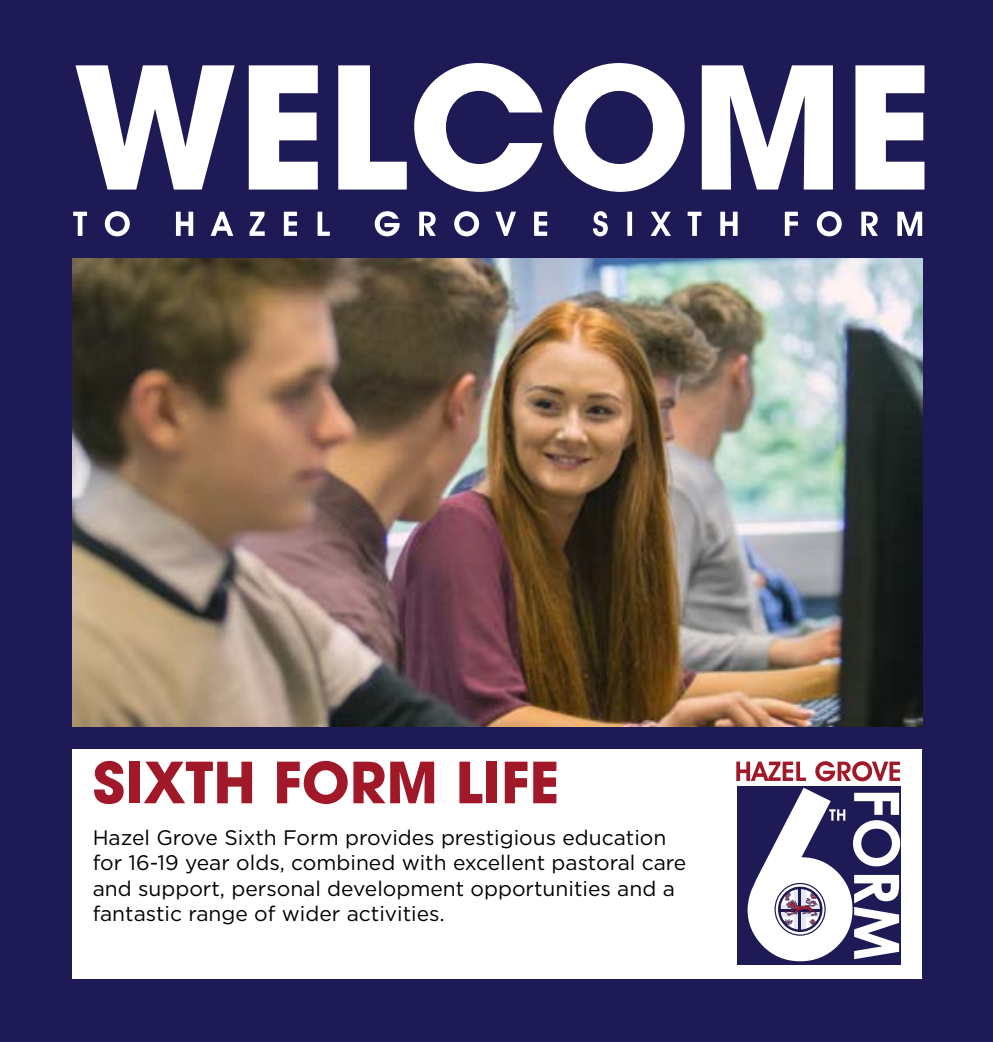
<style>
.page{position:relative;width:993px;height:1042px;background:#fff}
.page>*{position:absolute;margin:0;border:0;box-sizing:border-box;transform-origin:0 0}
.t1{font:700 167.83px "ITC Avant Garde Pro";color:#fff}
.t2{font:700 56.35px "ITC Avant Garde Pro";color:#a11928}
.t3{font:21px/25.2px "Gotham";color:#000}
.s1{font-family:"Minion Pro"}
</style>
<div class="page">
<div style="left:0;top:0;width:992px;height:1042px;background:#1d1a55"></div>
<svg style="left:73px;top:211px;width:848px;height:25px"></svg>
<img style="left:73px;top:258px;width:848px;height:469px">
<div style="left:73px;top:749px;width:848px;height:230px;background:#fff"></div>
<div style="left:737px;top:786px;width:163px;height:178px;background:#1d1a55"></div>
<svg style="left:736px;top:761px;width:163px;height:20px"></svg>
<svg style="left:747px;top:788px;width:152px;height:173px"></svg>
<div style="left:777px;top:886px;width:45px;height:46px;border:2px solid #1d1a55;border-radius:50%"></div>
<div style="left:774px;top:883px;width:51px;height:52px;border:1px solid #1d1a55;border-radius:50%"></div>
<h1 class="t1" style="left:73px;top:15px;width:861px">WELCOME</h1>
<h2 class="t2" style="left:93px;top:745px;width:468px">SIXTH FORM LIFE</h2>
<p class="t3" style="left:93px;top:825px;width:595px">Hazel Grove Sixth Form provides prestigious education for 16-19 year olds, combined with excellent pastoral care and support, personal development opportunities and a fantastic range of wider activities<span class="s1">.</span></p>
</div>
